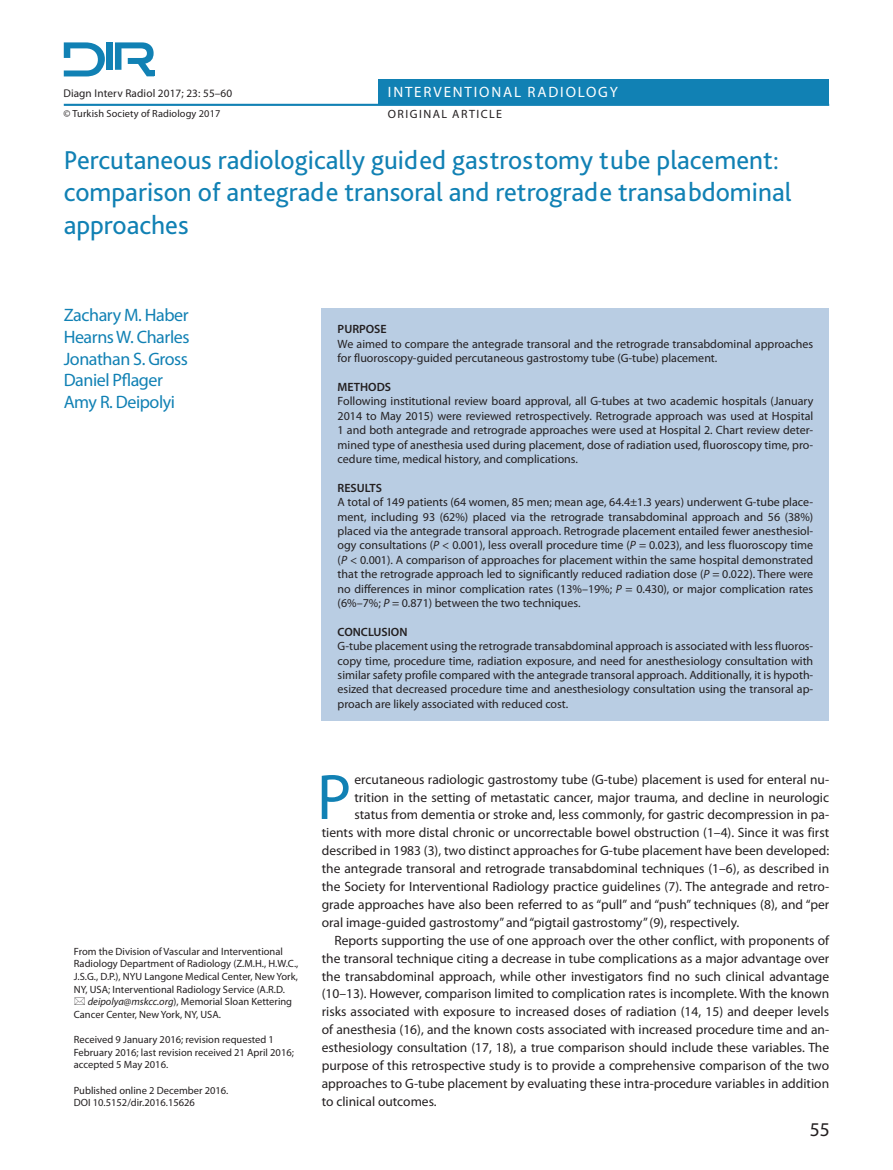
<style>
.page{position:relative;width:893px;height:1170px;background:#fff}
.page>*{position:absolute;margin:0;border:0;box-sizing:border-box;transform-origin:0 0}
.t1{font:64.65px "Myriad Pro";color:#1181b4}
.t2{font:27px/32.4px "Bliss Pro";color:#1181b4}
.t3{font:19.5px "Myriad Pro";color:#231f20}
.t4{font:18px "Myriad Pro";letter-spacing:-.025em;color:#1181b4}
.t5{font:15px "Myriad Pro";letter-spacing:.12em;color:#fff}
.t6{font:13.5px/18px "Myriad Pro";color:#231f20;text-align:justify}
.t7{font:12px/14.4px "Myriad Pro";color:#231f20;text-align:justify}
.t8{font:600 12px "Myriad Pro";color:#231f20}
.t9{font:12px "Myriad Pro";letter-spacing:.12em;color:#231f20}
.t10{font:11.25px "Myriad Pro";letter-spacing:.01em;color:#231f20}
.t11{font:10.5px/12.6px "Myriad Pro";color:#231f20}
.t12{font:10.35px "Myriad Pro";letter-spacing:.01em;color:#231f20}
.s1{font-style:italic}
</style>
<div class="page">
<div style="left:378px;top:79px;width:451px;height:26px;background:#1181b4"></div>
<hr style="left:64px;top:104px;width:765px;height:2px;background:#1181b4">
<div style="left:147px;top:70px;width:8px;height:6px;background:#1181b4"></div>
<div style="left:106px;top:42px;width:7px;height:28px;background:#1181b4"></div>
<svg style="left:64px;top:42px;width:41px;height:34px"></svg>
<svg style="left:115px;top:42px;width:39px;height:34px"></svg>
<div style="left:322px;top:308px;width:507px;height:412px;background:#b9cde3"></div>
<p class="t10" style="left:63px;top:86px;width:170px">Diagn Interv Radiol 2017; 23: 55–60</p>
<p class="t12" style="left:63px;top:107px;width:159px">© Turkish Society of Radiology 2017</p>
<p class="t5" style="left:388px;top:83px;width:231px">INTERVENTIONAL RADIOLOGY</p>
<p class="t9" style="left:388px;top:107px;width:116px">ORIGINAL ARTICLE</p>
<p class="t2" style="left:64px;top:143px;width:729px">Percutaneous radiologically guided gastrostomy tube placement: comparison of antegrade transoral and retrograde transabdominal approaches</p>
<p class="t4" style="left:64px;top:304px;width:126px">Zachary M. Haber</p>
<p class="t4" style="left:64px;top:326px;width:127px">Hearns W. Charles</p>
<p class="t4" style="left:64px;top:347px;width:126px">Jonathan S. Gross</p>
<p class="t4" style="left:64px;top:369px;width:101px">Daniel Pflager</p>
<p class="t4" style="left:64px;top:390px;width:113px">Amy R. Deipolyi</p>
<p class="t8" style="left:338px;top:321px;width:51px">PURPOSE</p>
<p class="t7" style="left:338px;top:336px;width:477px">We aimed to compare the antegrade transoral and the retrograde transabdominal approaches for fluoroscopy-guided percutaneous gastrostomy tube (G-tube) placement.</p>
<p class="t8" style="left:338px;top:379px;width:55px">METHODS</p>
<p class="t7" style="left:338px;top:394px;width:477px">Following institutional review board approval, all G-tubes at two academic hospitals (January 2014 to May 2015) were reviewed retrospectively. Retrograde approach was used at Hospital 1 and both antegrade and retrograde approaches were used at Hospital 2. Chart review deter&shy;mined type of anesthesia used during placement, dose of radiation used, fluoroscopy time, pro&shy;cedure time, medical history, and complications.</p>
<p class="t8" style="left:338px;top:480px;width:46px">RESULTS</p>
<p class="t7" style="left:338px;top:494px;width:477px">A total of 149 patients (64 women, 85 men; mean age, 64.4±1.3 years) underwent G-tube place&shy;ment, including 93 (62%) placed via the retrograde transabdominal approach and 56 (38%) placed via the antegrade transoral approach. Retrograde placement entailed fewer anesthesiol&shy;ogy consultations (<span class="s1">P</span> &lt; 0.001), less overall procedure time (<span class="s1">P</span> = 0.023), and less fluoroscopy time (<span class="s1">P</span> &lt; 0.001). A comparison of approaches for placement within the same hospital demonstrated that the retrograde approach led to significantly reduced radiation dose (<span class="s1">P</span> = 0.022). There were no differences in minor complication rates (13%–19%; <span class="s1">P</span> = 0.430), or major complication rates (6%–7%; <span class="s1">P</span> = 0.871) between the two techniques.</p>
<p class="t8" style="left:338px;top:624px;width:71px">CONCLUSION</p>
<p class="t7" style="left:338px;top:638px;width:477px">G-tube placement using the retrograde transabdominal approach is associated with less fluoros&shy;copy time, procedure time, radiation exposure, and need for anesthesiology consultation with similar safety profile compared with the antegrade transoral approach. Additionally, it is hypoth&shy;esized that decreased procedure time and anesthesiology consultation using the transoral ap&shy;proach are likely associated with reduced cost.</p>
<p class="t11" style="left:74px;top:944px;width:211px">From the Division of Vascular and Interventional</p>
<p class="t11" style="left:74px;top:957px;width:226px">Radiology Department of Radiology (Z.M.H., H.W.C.,</p>
<p class="t11" style="left:74px;top:970px;width:226px">J.S.G., D.P.), NYU Langone Medical Center, New York,</p>
<p class="t11" style="left:74px;top:982px;width:212px">NY, USA; Interventional Radiology Service (A.R.D.</p>
<p class="t11" style="left:88px;top:995px;width:206px"><span class="s1">deipolya@mskcc.org</span>), Memorial Sloan Kettering</p>
<p class="t11" style="left:74px;top:1007px;width:149px">Cancer Center, New York, NY, USA.</p>
<p class="t11" style="left:74px;top:1033px;width:222px">Received 9 January 2016; revision requested 1<br>February 2016; last revision received 21 April 2016; accepted 5 May 2016.</p>
<p class="t11" style="left:74px;top:1083px;width:156px">Published online 2 December 2016.</p>
<p class="t11" style="left:74px;top:1096px;width:123px">DOI 10.5152/dir.2016.15626</p>
<p class="t1" style="left:317px;top:757px;width:36px">P</p>
<p class="t6" style="left:354px;top:770px;width:476px">ercutaneous radiologic gastrostomy tube (G-tube) placement is used for enteral nu-</p>
<p class="t6" style="left:354px;top:787px;width:476px">trition in the setting of metastatic cancer, major trauma, and decline in neurologic</p>
<p class="t6" style="left:354px;top:805px;width:476px">status from dementia or stroke and, less commonly, for gastric decompression in pa-</p>
<p class="t6" style="left:322px;top:823px;width:509px">tients with more distal chronic or uncorrectable bowel obstruction (1–4). Since it was first</p>
<p class="t6" style="left:322px;top:841px;width:509px">described in 1983 (3), two distinct approaches for G-tube placement have been developed:</p>
<p class="t6" style="left:322px;top:859px;width:509px">the antegrade transoral and retrograde transabdominal techniques (1–6), as described in</p>
<p class="t6" style="left:322px;top:877px;width:509px">the Society for Interventional Radiology practice guidelines (7). The antegrade and retro-</p>
<p class="t6" style="left:322px;top:894px;width:509px">grade approaches have also been referred to as “pull” and “push” techniques (8), and “per</p>
<p class="t6" style="left:322px;top:912px;width:419px">oral image-guided gastrostomy” and “pigtail gastrostomy” (9), respectively.</p>
<p class="t6" style="left:322px;top:930px;width:509px;text-indent:13px">Reports supporting the use of one approach over the other conflict, with proponents of the transoral technique citing a decrease in tube complications as a major advantage over the transabdominal approach, while other investigators find no such clinical advantage (10–13). However, comparison limited to complication rates is incomplete. With the known risks associated with exposure to increased doses of radiation (14, 15) and deeper levels of anesthesia (16), and the known costs associated with increased procedure time and an&shy;esthesiology consultation (17, 18), a true comparison should include these variables. The purpose of this retrospective study is to provide a comprehensive comparison of the two approaches to G-tube placement by evaluating these intra-procedure variables in addition to clinical outcomes.</p>
<p class="t3" style="left:810px;top:1116px;width:22px">55</p>
</div>
